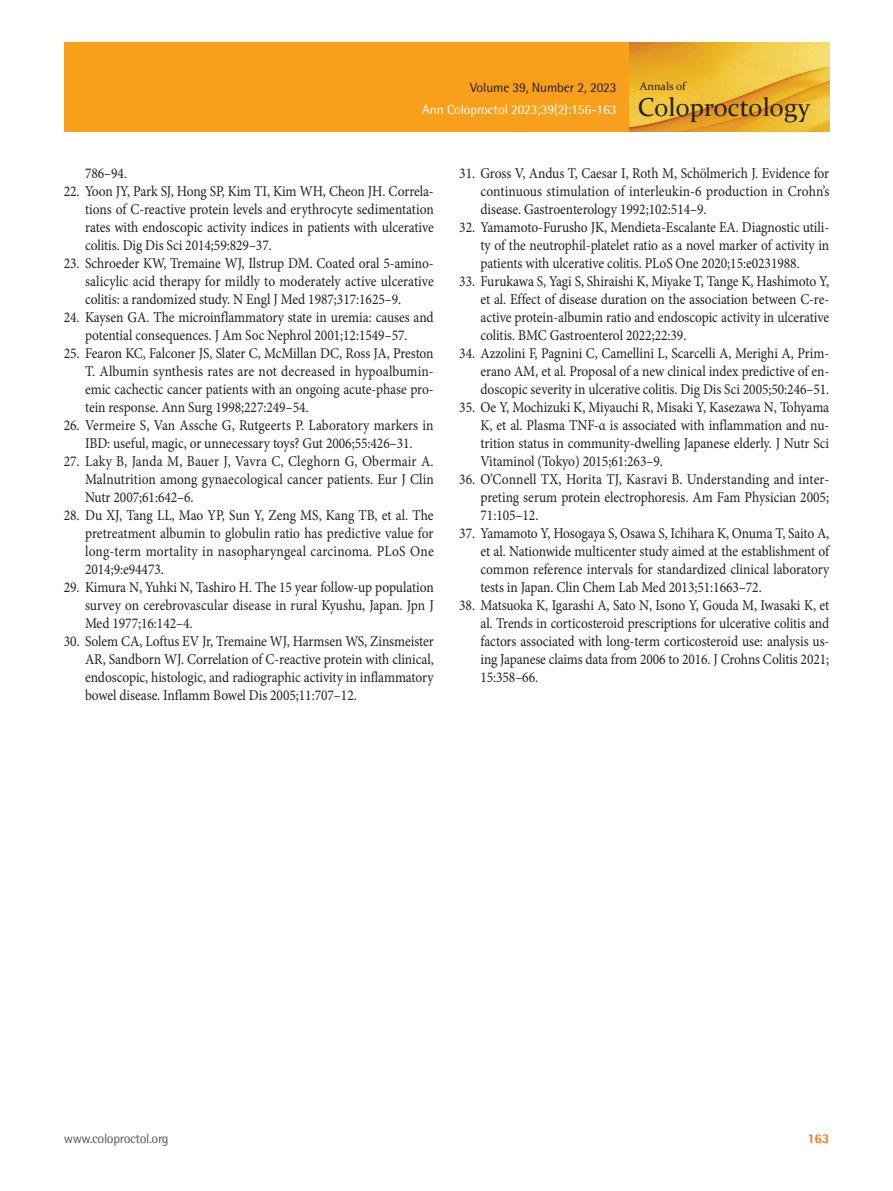
<style>
.page{position:relative;width:893px;height:1191px;background:#fff}
.page>*{position:absolute;margin:0;border:0;box-sizing:border-box;transform-origin:0 0}
.t1{font:25.95px "Constantia";color:#231f20}
.참고문헌2{font:15px/18px "Minion Pro";letter-spacing:-.005em;color:#231f20;text-align:justify;scale:.9 1}
.t2{font:13.5px "Rotis Semi Sans Std";letter-spacing:-.01em;color:#fff}
.t3{font:13.5px "Rotis Semi Sans Std";letter-spacing:-.01em;color:#231f20}
.t4{font:13.5px "Rotis Semi Sans Std";letter-spacing:-.025em;color:#57585a}
.t5{font:800 13.5px "Rotis Semi Sans Std";color:#f47721}
.t6{font:11.25px "Constantia";color:#231f20}
</style>
<div class="page">
<div style="left:64px;top:43px;width:565px;height:89px;background:#f89f1c"></div>
<img style="left:629px;top:43px;width:200px;height:89px">
<p class="t3" style="left:470px;top:80px;width:148px">Volume 39, Number 2, 2023</p>
<p class="t2" style="left:422px;top:102px;width:196px">Ann Coloproctol 2023;39(2):156-163</p>
<p class="t6" style="left:640px;top:79px;width:47px">Annals of</p>
<h1 class="t1" style="left:638px;top:90px;width:174px">Coloproctology</h1>
<p class="참고문헌2" style="left:85px;top:164px;width:48px">786–94.</p>
<p class="참고문헌2" style="left:85px;top:182px;width:389px;text-indent:-21px">22. Yoon JY, Park SJ, Hong SP, Kim TI, Kim WH, Cheon JH. Correla&shy;tions of C-reactive protein levels and erythrocyte sedimentation rates with endoscopic activity indices in patients with ulcerative colitis. Dig Dis Sci 2014;59:829–37.</p>
<p class="참고문헌2" style="left:85px;top:254px;width:389px;text-indent:-21px">23. Schroeder KW, Tremaine WJ, Ilstrup DM. Coated oral 5-amino&shy;salicylic acid therapy for mildly to moderately active ulcerative colitis: a randomized study. N Engl J Med 1987;317:1625–9.</p>
<p class="참고문헌2" style="left:64px;top:308px;width:413px;text-align:center">24. Kaysen GA. The microinflammatory state in uremia: causes and potential consequences. J Am Soc Nephrol 2001;12:1549–57.</p>
<p class="참고문헌2" style="left:85px;top:344px;width:389px;text-indent:-21px">25. Fearon KC, Falconer JS, Slater C, McMillan DC, Ross JA, Preston T. Albumin synthesis rates are not decreased in hypoalbumin&shy;emic cachectic cancer patients with an ongoing acute-phase pro&shy;tein response. Ann Surg 1998;227:249–54.</p>
<p class="참고문헌2" style="left:64px;top:416px;width:412px;text-align:center">26. Vermeire S, Van Assche G, Rutgeerts P. Laboratory markers in<br>IBD: useful, magic, or unnecessary toys? Gut 2006;55:426–31.</p>
<p class="참고문헌2" style="left:85px;top:452px;width:389px;text-indent:-21px">27. Laky B, Janda M, Bauer J, Vavra C, Cleghorn G, Obermair A.<br>Malnutrition among gynaecological cancer patients. Eur J Clin Nutr 2007;61:642–6.</p>
<p class="참고문헌2" style="left:85px;top:506px;width:389px;text-indent:-21px">28. Du XJ, Tang LL, Mao YP, Sun Y, Zeng MS, Kang TB, et al. The pretreatment albumin to globulin ratio has predictive value for long-term mortality in nasopharyngeal carcinoma. PLoS One 2014;9:e94473.</p>
<p class="참고문헌2" style="left:85px;top:578px;width:389px;text-indent:-21px">29. Kimura N, Yuhki N, Tashiro H. The 15 year follow-up population survey on cerebrovascular disease in rural Kyushu, Japan. Jpn J Med 1977;16:142–4.</p>
<p class="참고문헌2" style="left:85px;top:632px;width:389px;text-indent:-21px">30. Solem CA, Loftus EV Jr, Tremaine WJ, Harmsen WS, Zinsmeister AR, Sandborn WJ. Correlation of C-reactive protein with clinical, endoscopic, histologic, and radiographic activity in inflammatory bowel disease. Inflamm Bowel Dis 2005;11:707–12.</p>
<p class="참고문헌2" style="left:480px;top:164px;width:389px;text-indent:-21px">31. Gross V, Andus T, Caesar I, Roth M, Schölmerich J. Evidence for continuous stimulation of interleukin-6 production in Crohn’s disease. Gastroenterology 1992;102:514–9.</p>
<p class="참고문헌2" style="left:480px;top:218px;width:389px;text-indent:-21px">32. Yamamoto-Furusho JK, Mendieta-Escalante EA. Diagnostic utili&shy;ty of the neutrophil-platelet ratio as a novel marker of activity in patients with ulcerative colitis. PLoS One 2020;15:e0231988.</p>
<p class="참고문헌2" style="left:480px;top:272px;width:389px;text-indent:-21px">33. Furukawa S, Yagi S, Shiraishi K, Miyake T, Tange K, Hashimoto Y, et al. Effect of disease duration on the association between C-re&shy;active protein-albumin ratio and endoscopic activity in ulcerative colitis. BMC Gastroenterol 2022;22:39.</p>
<p class="참고문헌2" style="left:480px;top:344px;width:389px;text-indent:-21px">34. Azzolini F, Pagnini C, Camellini L, Scarcelli A, Merighi A, Prim&shy;erano AM, et al. Proposal of a new clinical index predictive of en&shy;doscopic severity in ulcerative colitis. Dig Dis Sci 2005;50:246–51.</p>
<p class="참고문헌2" style="left:480px;top:398px;width:389px;text-indent:-21px">35. Oe Y, Mochizuki K, Miyauchi R, Misaki Y, Kasezawa N, Tohyama K, et al. Plasma TNF-α is associated with inflammation and nu&shy;trition status in community-dwelling Japanese elderly. J Nutr Sci Vitaminol (Tokyo) 2015;61:263–9.</p>
<p class="참고문헌2" style="left:480px;top:470px;width:389px;text-indent:-21px">36. O’Connell TX, Horita TJ, Kasravi B. Understanding and inter&shy;preting serum protein electrophoresis. Am Fam Physician 2005; 71:105–12.</p>
<p class="참고문헌2" style="left:480px;top:524px;width:389px;text-indent:-21px">37. Yamamoto Y, Hosogaya S, Osawa S, Ichihara K, Onuma T, Saito A, et al. Nationwide multicenter study aimed at the establishment of common reference intervals for standardized clinical laboratory tests in Japan. Clin Chem Lab Med 2013;51:1663–72.</p>
<p class="참고문헌2" style="left:480px;top:596px;width:389px;text-indent:-21px">38. Matsuoka K, Igarashi A, Sato N, Isono Y, Gouda M, Iwasaki K, et al. Trends in corticosteroid prescriptions for ulcerative colitis and factors associated with long-term corticosteroid use: analysis us&shy;ing Japanese claims data from 2006 to 2016. J Crohns Colitis 2021; 15:358–66.</p>
<p class="t4" style="left:64px;top:1130px;width:106px">www.coloproctol.org</p>
<p class="t5" style="left:807px;top:1129px;width:23px">163</p>
</div>
